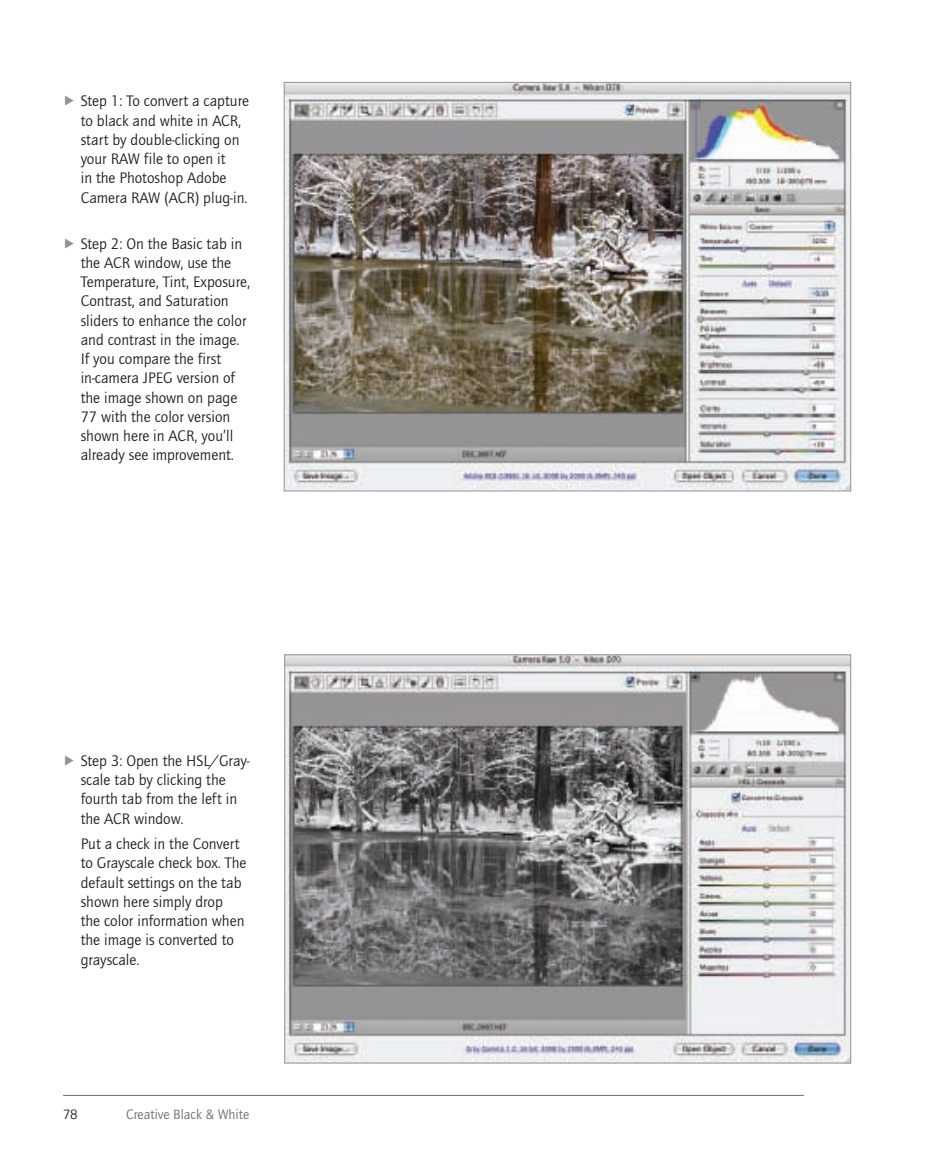
<style>
.page{position:relative;width:930px;height:1158px;background:#fff}
.page>*{position:absolute;margin:0;border:0;box-sizing:border-box;transform-origin:0 0}
.t1{font:15.75px/19.2px "ITC Quay Sans";color:#231f20}
.t2{font:14px "ITC Quay Sans";color:#6c6d70}
.t3{font:14px "ITC Quay Sans";color:#231f20}
.s1{color:#939195}
</style>
<div class="page">
<hr style="left:63px;top:1095px;width:740px;height:1px;background:#6c6d70">
<img style="left:286px;top:84px;width:562px;height:405px">
<img style="left:286px;top:656px;width:562px;height:405px">
<p class="t1" style="left:81px;top:93px;width:170px;text-indent:-18px"><span class="s1">▶</span> Step 1: To convert a capture to black and white in ACR, start by double-clicking on your RAW file to open it<br>in the Photoshop Adobe<br>Camera RAW (ACR) plug-in.</p>
<p class="t1" style="left:81px;top:235px;width:171px;text-indent:-18px"><span class="s1">▶</span> Step 2: On the Basic tab in the ACR window, use the<br>Temperature, Tint, Exposure,<br>Contrast, and Saturation sliders to enhance the color and contrast in the image.<br>If you compare the first in-camera JPEG version of the image shown on page<br>77 with the color version shown here in ACR, you’ll already see improvement.</p>
<p class="t1" style="left:81px;top:752px;width:170px;text-indent:-18px"><span class="s1">▶</span> Step 3: Open the HSL/Gray&shy;scale tab by clicking the fourth tab from the left in the ACR window.</p>
<p class="t1" style="left:81px;top:835px;width:167px">Put a check in the Convert to Grayscale check box. The default settings on the tab shown here simply drop<br>the color information when the image is converted to grayscale.</p>
<p class="t3" style="left:63px;top:1108px;width:16px">78</p>
<p class="t2" style="left:126px;top:1108px;width:125px">Creative Black &amp; White</p>
</div>
